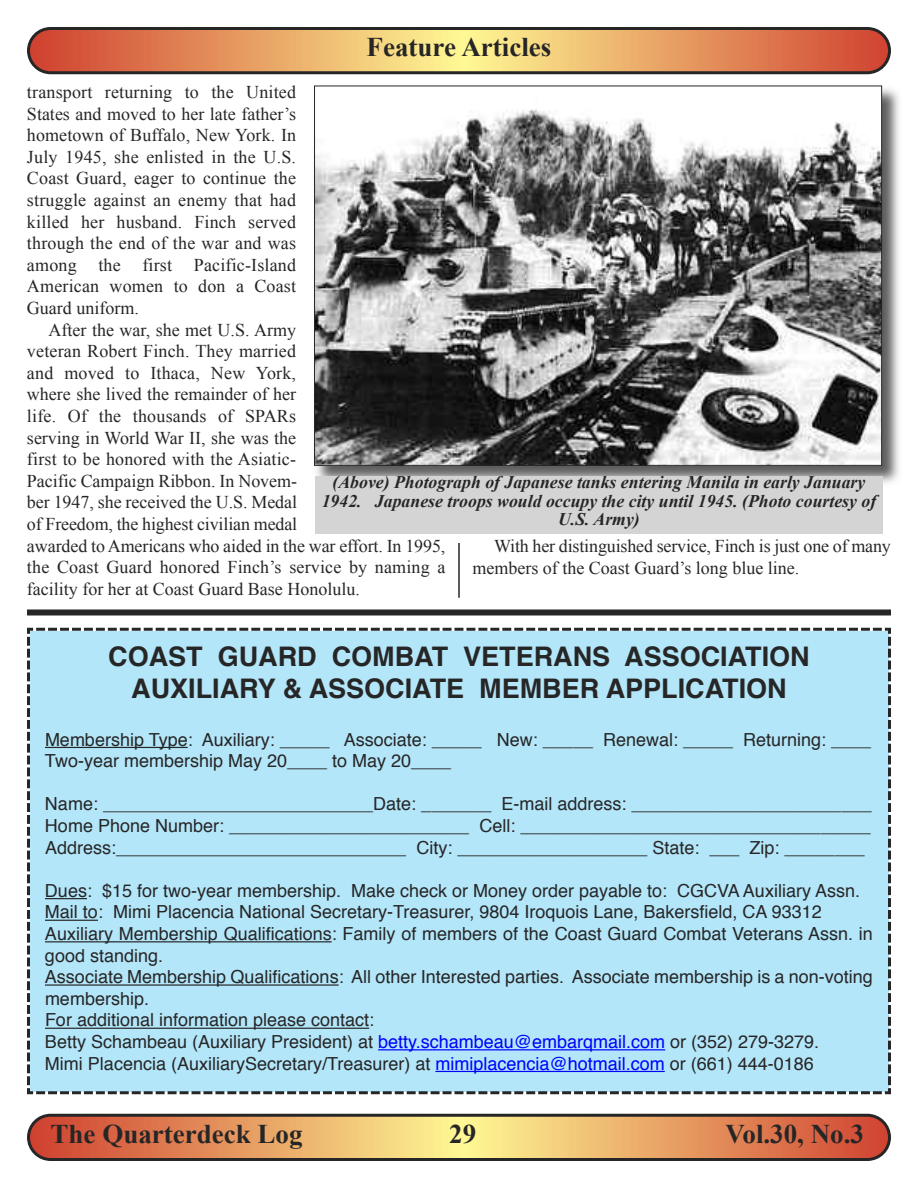
<style>
.page{position:relative;width:918px;height:1188px;background:#fff}
.page>*{position:absolute;margin:0;border:0;box-sizing:border-box;transform-origin:0 0}
.t1{font:700 27px/32.4px "Helvetica";color:#272627;text-align:center}
.t2{font:700 27px "Times New Roman";color:#272627}
.t3{font:18px/21.6px "Helvetica";color:#272627}
.t4{font:18px/21.6px "Times New Roman";color:#272627}
.t5{font:italic 700 17.7px/18.5px "Times New Roman";color:#272627;text-align:center}
.s1{color:#00f}
</style>
<div class="page">
<svg style="left:27px;top:1114px;width:864px;height:47px;background:#cf8f5d"></svg>
<svg style="left:27px;top:27px;width:864px;height:47px;background:#cf8f5d"></svg>
<hr style="left:458px;top:543px;width:2px;height:55px;background:#272627">
<div style="left:27px;top:609px;width:864px;height:6px;background:#272627"></div>
<img style="left:314px;top:85px;width:585px;height:398px">
<img style="left:316px;top:88px;width:564px;height:376px">
<div style="left:315px;top:476px;width:568px;height:58px;background:#d4d4d4"></div>
<div style="left:27px;top:627px;width:864px;height:468px;background:#b3e6f9"></div>
<hr style="left:45px;top:747px;width:143px;height:1px;background:#272627">
<hr style="left:45px;top:898px;width:42px;height:1px;background:#272627">
<hr style="left:45px;top:920px;width:53px;height:1px;background:#272627">
<hr style="left:45px;top:941px;width:287px;height:1px;background:#272627">
<hr style="left:45px;top:984px;width:294px;height:2px;background:#272627">
<hr style="left:45px;top:1028px;width:324px;height:1px;background:#272627">
<hr style="left:378px;top:1049px;width:287px;height:1px;background:#00f">
<hr style="left:435px;top:1071px;width:230px;height:1px;background:#00f">
<h1 class="t2" style="left:367px;top:32px;width:186px">Feature Articles</h1>
<p class="t4" style="left:27px;top:81px;width:271px;text-align:justify">transport returning to the United States and moved to her late father’s hometown of Buffalo, New York. In July 1945, she enlisted in the U.S.<br>Coast Guard, eager to continue the struggle against an enemy that had killed her husband. Finch served through the end of the war and was among the first Pacific-Island American women to don a Coast Guard uniform.</p>
<p class="t4" style="left:27px;top:319px;width:420px;text-indent:22px">After the war, she met U.S. Army<br>veteran Robert Finch. They married<br>and moved to Ithaca, New York,<br>where she lived the remainder of her<br>life. Of the thousands of SPARs<br>serving in World War II, she was the<br>first to be honored with the Asiatic-<br>Pacific Campaign Ribbon. In Novem-<br>ber 1947, she received the U.S. Medal<br>of Freedom, the highest civilian medal<br>awarded to Americans who aided in the war effort. In 1995, the Coast Guard honored Finch’s service by naming a facility for her at Coast Guard Base Honolulu.</p>
<p class="t5" style="left:322px;top:473px;width:556px">(Above) Photograph of Japanese tanks entering Manila in early January<br>1942. Japanese troops would occupy the city until 1945. (Photo courtesy of<br>U.S. Army)</p>
<p class="t4" style="left:472px;top:536px;width:420px;text-indent:22px">With her distinguished service, Finch is just one of many members of the Coast Guard’s long blue line.</p>
<h1 class="t1" style="left:108px;top:642px;width:703px">COAST GUARD COMBAT VETERANS ASSOCIATION<br>AUXILIARY &amp; ASSOCIATE MEMBER APPLICATION</h1>
<p class="t3" style="left:45px;top:730px;width:828px">Membership Type: Auxiliary: _____ Associate: _____ New: _____ Renewal: _____ Returning: ____<br>Two-year membership May 20____ to May 20____</p>
<p class="t3" style="left:45px;top:795px;width:828px;text-align:justify">Name: ___________________________Date: _______ E-mail address: ________________________ Home Phone Number: ________________________ Cell: ___________________________________ Address:_____________________________ City: ___________________ State: ___ Zip: ________</p>
<p class="t3" style="left:45px;top:881px;width:830px">Dues: $15 for two-year membership. Make check or Money order payable to: CGCVA Auxiliary Assn.<br>Mail to: Mimi Placencia National Secretary-Treasurer, 9804 Iroquois Lane, Bakersfield, CA 93312<br>Auxiliary Membership Qualifications: Family of members of the Coast Guard Combat Veterans Assn. in good standing.<br>Associate Membership Qualifications: All other Interested parties. Associate membership is a non-voting membership.<br>For additional information please contact:<br>Betty Schambeau (Auxiliary President) at <span class="s1">betty.schambeau@embarqmail.com</span> or (352) 279-3279.<br>Mimi Placencia (AuxiliarySecretary/Treasurer) at <span class="s1">mimiplacencia@hotmail.com</span> or (661) 444-0186</p>
<h1 class="t2" style="left:51px;top:1118px;width:253px">The Quarterdeck Log</h1>
<h1 class="t2" style="left:449px;top:1118px;width:28px">29</h1>
<h1 class="t2" style="left:726px;top:1118px;width:140px">Vol.30, No.3</h1>
</div>
